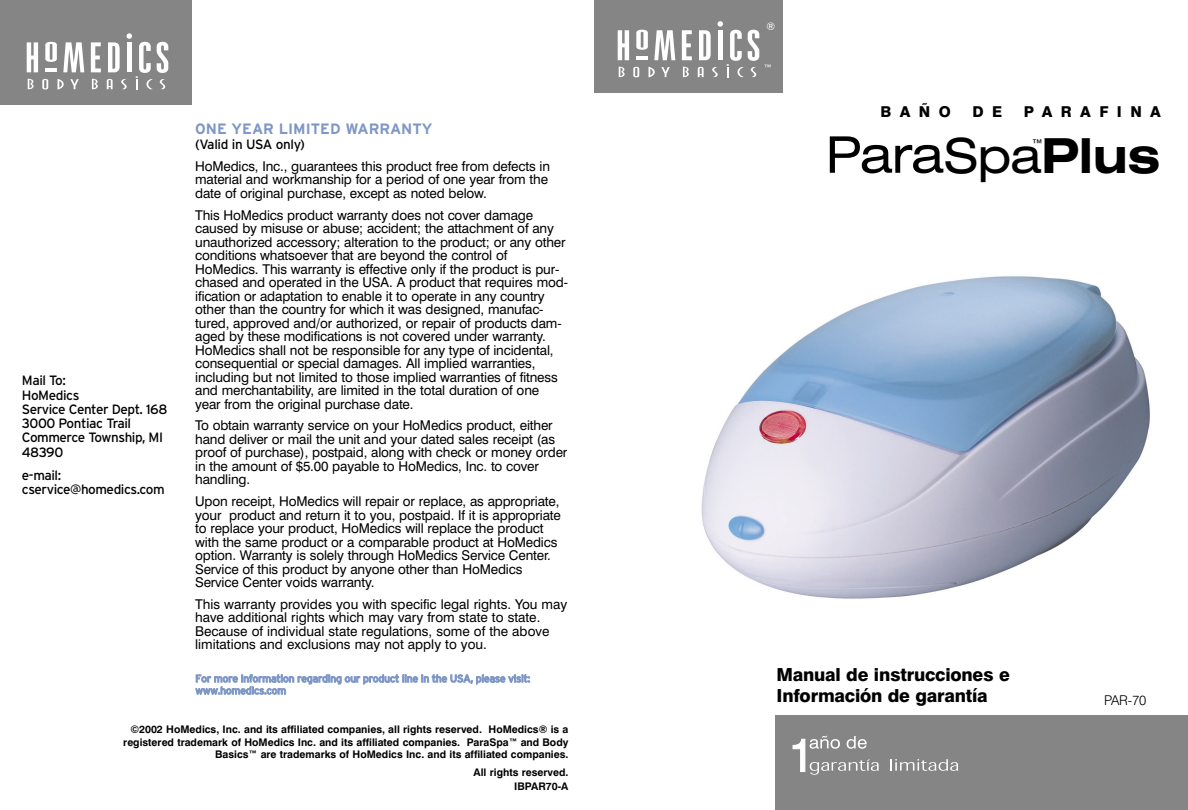
<style>
.page{position:relative;width:1188px;height:810px;background:#fff}
.page>*{position:absolute;margin:0;border:0;box-sizing:border-box;transform-origin:0 0}
.t1{font:expanded 50.4px "Swiss 721 BT";color:#000}
.t2{font:800 18px/21.6px "Swiss 721 BT";letter-spacing:-.01em;color:#000}
.t3{font:700 15px "Interstate";color:#7e97c6}
.t4{font:800 15px "Swiss 721 BT";letter-spacing:.56em;color:#000}
.t5{font:expanded 15px "Swiss 721 BT";color:#000}
.t6{font:13.5px/13.5px "Swiss 721 BT";letter-spacing:-.01em;color:#000}
.t7{font:13.5px/14.2px "Interstate";letter-spacing:-.035em;color:#000}
.t8{font:300 13.5px "Swiss 721 BT";color:#000}
.t9{font:700 10.5px/12.6px "Swiss 721 BT";color:#000;text-align:right}
.t10{font:10.5px/12px "Interstate";letter-spacing:-.025em;color:#7e97c6}
.t11{font:10.5px "Swiss 721 BT";color:#fff}
.s1{font-size:48.15px}
.s2{font-weight:700;font-size:48.15px}
</style>
<div class="page">
<div style="left:0;top:0;width:192px;height:105px;background:#858585"></div>
<svg style="left:27px;top:42px;width:11px;height:30px"></svg>
<svg style="left:45px;top:42px;width:12px;height:20px"></svg>
<svg style="left:63px;top:42px;width:21px;height:30px"></svg>
<svg style="left:91px;top:42px;width:10px;height:30px"></svg>
<svg style="left:45px;top:69px;width:12px;height:3px"></svg>
<svg style="left:42px;top:79px;width:6px;height:10px"></svg>
<svg style="left:58px;top:79px;width:6px;height:11px"></svg>
<svg style="left:92px;top:79px;width:6px;height:10px"></svg>
<svg style="left:28px;top:79px;width:6px;height:10px"></svg>
<svg style="left:107px;top:33px;width:61px;height:56px"></svg>
<svg style="left:70px;top:79px;width:9px;height:10px"></svg>
<img style="left:701px;top:276px;width:449px;height:323px">
<div style="left:776px;top:716px;width:412px;height:94px;background:#858585"></div>
<svg style="left:792px;top:736px;width:87px;height:39px"></svg>
<svg style="left:890px;top:759px;width:68px;height:12px"></svg>
<div style="left:594px;top:0;width:189px;height:93px;background:#858585"></div>
<svg style="left:618px;top:30px;width:11px;height:30px"></svg>
<svg style="left:636px;top:30px;width:12px;height:20px"></svg>
<svg style="left:654px;top:30px;width:21px;height:30px"></svg>
<svg style="left:682px;top:30px;width:10px;height:30px"></svg>
<hr style="left:636px;top:56px;width:12px;height:4px;background:#fff">
<svg style="left:633px;top:67px;width:6px;height:10px"></svg>
<svg style="left:649px;top:67px;width:6px;height:10px"></svg>
<svg style="left:683px;top:67px;width:6px;height:10px"></svg>
<svg style="left:619px;top:67px;width:6px;height:10px"></svg>
<svg style="left:698px;top:21px;width:61px;height:56px"></svg>
<svg style="left:661px;top:67px;width:9px;height:10px"></svg>
<p class="t7" style="left:22px;top:375px;width:147px">Mail To:<br>HoMedics<br>Service Center Dept. 168<br>3000 Pontiac Trail<br>Commerce Township, MI<br>48390</p>
<p class="t7" style="left:22px;top:469px;width:144px">e-mail: cservice@homedics.com</p>
<p class="t3" style="left:195px;top:123px;width:239px">ONE YEAR LIMITED WARRANTY</p>
<p class="t7" style="left:195px;top:139px;width:111px">(Valid in USA only)</p>
<p class="t6" style="left:195px;top:161px;width:356px">HoMedics, Inc., guarantees this product free from defects in material and workmanship for a period of one year from the date of original purchase, except as noted below.</p>
<p class="t6" style="left:195px;top:209px;width:374px">This HoMedics product warranty does not cover damage caused by misuse or abuse; accident; the attachment of any unauthorized accessory; alteration to the product; or any other conditions whatsoever that are beyond the control of HoMedics. This warranty is effective only if the product is pur&shy;chased and operated in the USA. A product that requires mod&shy;ification or adaptation to enable it to operate in any country other than the country for which it was designed, manufac&shy;tured, approved and/or authorized, or repair of products dam&shy;aged by these modifications is not covered under warranty.<br>HoMedics shall not be responsible for any type of incidental, consequential or special damages. All implied warranties, including but not limited to those implied warranties of fitness and merchantability, are limited in the total duration of one year from the original purchase date.</p>
<p class="t6" style="left:195px;top:420px;width:374px">To obtain warranty service on your HoMedics product, either hand deliver or mail the unit and your dated sales receipt (as proof of purchase), postpaid, along with check or money order in the amount of $5.00 payable to HoMedics, Inc. to cover handling.</p>
<p class="t6" style="left:195px;top:496px;width:367px">Upon receipt, HoMedics will repair or replace, as appropriate, your product and return it to you, postpaid. If it is appropriate to replace your product, HoMedics will replace the product with the same product or a comparable product at HoMedics option. Warranty is solely through HoMedics Service Center.<br>Service of this product by anyone other than HoMedics Service Center voids warranty.</p>
<p class="t6" style="left:195px;top:598px;width:374px">This warranty provides you with specific legal rights. You may have additional rights which may vary from state to state.<br>Because of individual state regulations, some of the above limitations and exclusions may not apply to you.</p>
<p class="t10" style="left:195px;top:674px;width:336px">For more information regarding our product line in the USA, please visit: www.homedics.com</p>
<p class="t9" style="left:123px;top:724px;width:447px">©2002 HoMedics, Inc. and its affiliated companies, all rights reserved. HoMedics® is a registered trademark of HoMedics Inc. and its affiliated companies. ParaSpa™ and Body<br>Basics™ are trademarks of HoMedics Inc. and its affiliated companies.</p>
<p class="t9" style="left:474px;top:766px;width:96px;line-height:14.9px">All rights reserved.<br>IBPAR70-A</p>
<p class="t11" style="left:766px;top:22px;width:10px">®</p>
<p class="t11" style="left:764px;top:64px;width:10px">™</p>
<p class="t4" style="left:881px;top:107px;width:72px">BAÑO</p>
<p class="t4" style="left:973px;top:107px;width:31px">D E</p>
<p class="t4" style="left:1024px;top:107px;width:139px">PARAFINA</p>
<h1 class="t1" style="left:826px;top:137px;width:337px">Para<span class="s1">Spa</span><span class="s2">Plus</span></h1>
<p class="t5" style="left:1031px;top:139px;width:14px">™</p>
<h2 class="t2" style="left:777px;top:666px;width:235px">Manual de instrucciones e<br>Información de garantía</h2>
<p class="t8" style="left:1104px;top:695px;width:44px">PAR-70</p>
</div>
